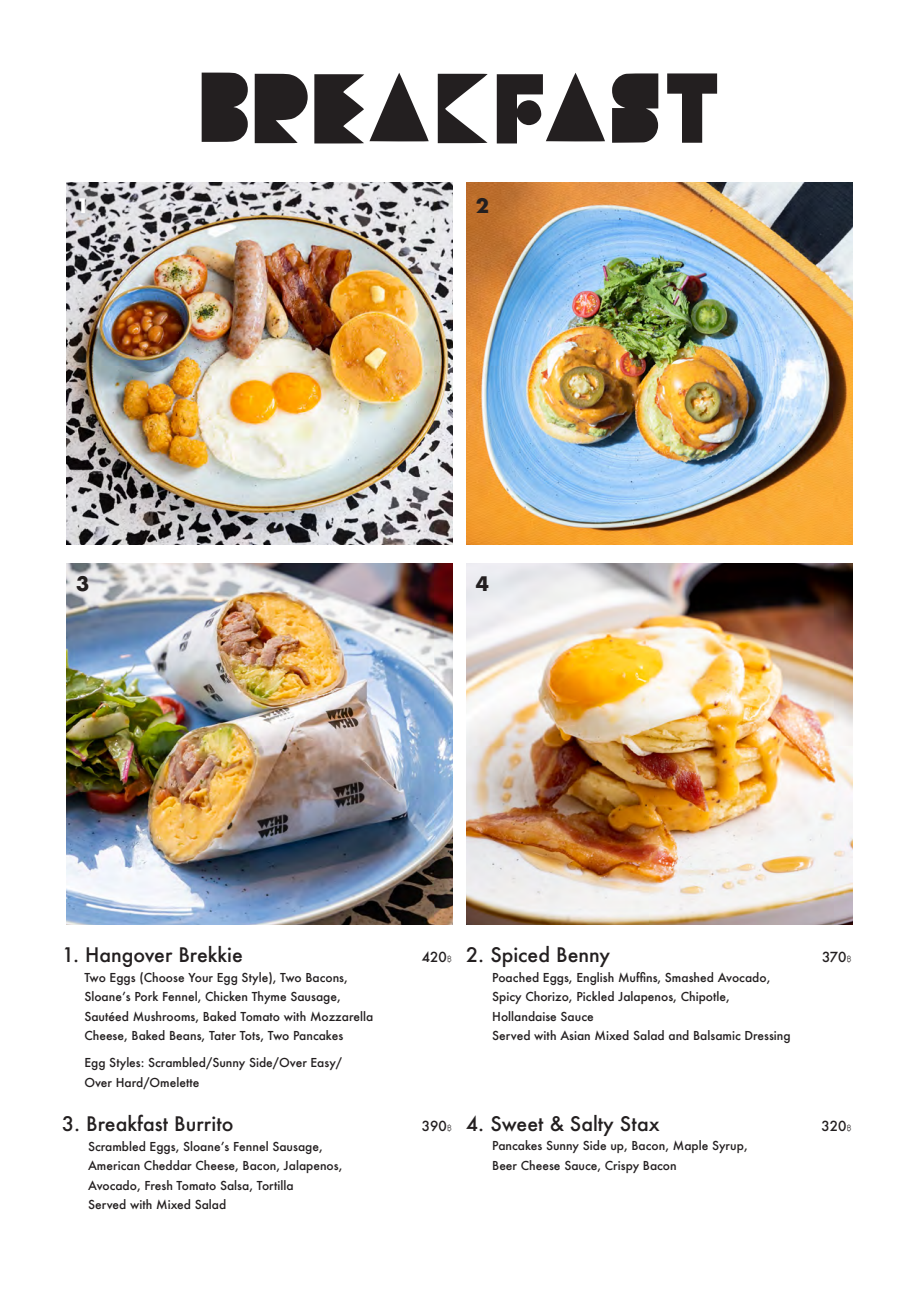
<style>
.page{position:relative;width:919px;height:1289px;background:#fff}
.page>*{position:absolute;margin:0;border:0;box-sizing:border-box;transform-origin:0 0}
.t1{font:108px "Chimchim font";letter-spacing:-.04em;color:#231f20}
.t2{font:500 19.5px "Futura";color:#231f20}
.t3{font:700 19.5px "Futura";color:#231f20}
.t4{font:700 19.5px "Futura";color:#fff}
.t5{font:500 13.5px "Futura";color:#231f20}
.t6{font:500 12px "Futura";color:#231f20}
.s1{font-family:"TH Sarabun PSK";font-weight:400}
</style>
<div class="page">
<img style="left:67px;top:183px;width:385px;height:361px">
<img style="left:67px;top:563px;width:385px;height:361px">
<img style="left:466px;top:183px;width:386px;height:361px">
<img style="left:466px;top:563px;width:386px;height:361px">
<div style="left:62px;top:180px;width:42px;height:50px;background:#231f20;opacity:.75"></div>
<p class="t4" style="left:76px;top:191px;width:15px">1</p>
<p class="t1" style="left:196px;top:68px;width:528px">BREAKFAST</p>
<p class="t3" style="left:475px;top:191px;width:15px">2</p>
<p class="t3" style="left:76px;top:569px;width:15px">3</p>
<p class="t3" style="left:475px;top:569px;width:15px">4</p>
<p class="t2" style="left:62px;top:941px;width:182px">1. Hangover Brekkie</p>
<p class="t5" style="left:422px;top:948px;width:32px">420<span class="s1">฿</span></p>
<p class="t6" style="left:84px;top:969px;width:265px">Two Eggs (Choose Your Egg Style), Two Bacons,</p>
<p class="t6" style="left:84px;top:988px;width:258px">Sloane’s Pork Fennel, Chicken Thyme Sausage,</p>
<p class="t6" style="left:84px;top:1008px;width:290px">Sautéed Mushrooms, Baked Tomato with Mozzarella</p>
<p class="t6" style="left:84px;top:1027px;width:260px">Cheese, Baked Beans, Tater Tots, Two Pancakes</p>
<p class="t6" style="left:84px;top:1054px;width:259px">Egg Styles: Scrambled/Sunny Side/Over Easy/</p>
<p class="t6" style="left:84px;top:1074px;width:117px">Over Hard/Omelette</p>
<p class="t2" style="left:62px;top:1110px;width:173px">3. Breakfast Burrito</p>
<p class="t5" style="left:422px;top:1116px;width:32px">390<span class="s1">฿</span></p>
<p class="t6" style="left:88px;top:1137px;width:236px">Scrambled Eggs, Sloane’s Fennel Sausage,</p>
<p class="t6" style="left:88px;top:1157px;width:256px">American Cheddar Cheese, Bacon, Jalapenos,</p>
<p class="t6" style="left:88px;top:1176px;width:207px">Avocado, Fresh Tomato Salsa, Tortilla</p>
<p class="t6" style="left:88px;top:1196px;width:140px">Served with Mixed Salad</p>
<p class="t2" style="left:466px;top:941px;width:145px">2. Spiced Benny</p>
<p class="t5" style="left:822px;top:948px;width:31px">370<span class="s1">฿</span></p>
<p class="t6" style="left:492px;top:969px;width:279px">Poached Eggs, English Muffins, Smashed Avocado,</p>
<p class="t6" style="left:492px;top:988px;width:239px">Spicy Chorizo, Pickled Jalapenos, Chipotle,</p>
<p class="t6" style="left:492px;top:1008px;width:103px">Hollandaise Sauce</p>
<p class="t6" style="left:492px;top:1027px;width:300px">Served with Asian Mixed Salad and Balsamic Dressing</p>
<p class="t2" style="left:466px;top:1109px;width:195px">4. Sweet &amp; Salty Stax</p>
<p class="t5" style="left:821px;top:1116px;width:32px">320<span class="s1">฿</span></p>
<p class="t6" style="left:492px;top:1137px;width:257px">Pancakes Sunny Side up, Bacon, Maple Syrup,</p>
<p class="t6" style="left:492px;top:1156px;width:186px">Beer Cheese Sauce, Crispy Bacon</p>
</div>
